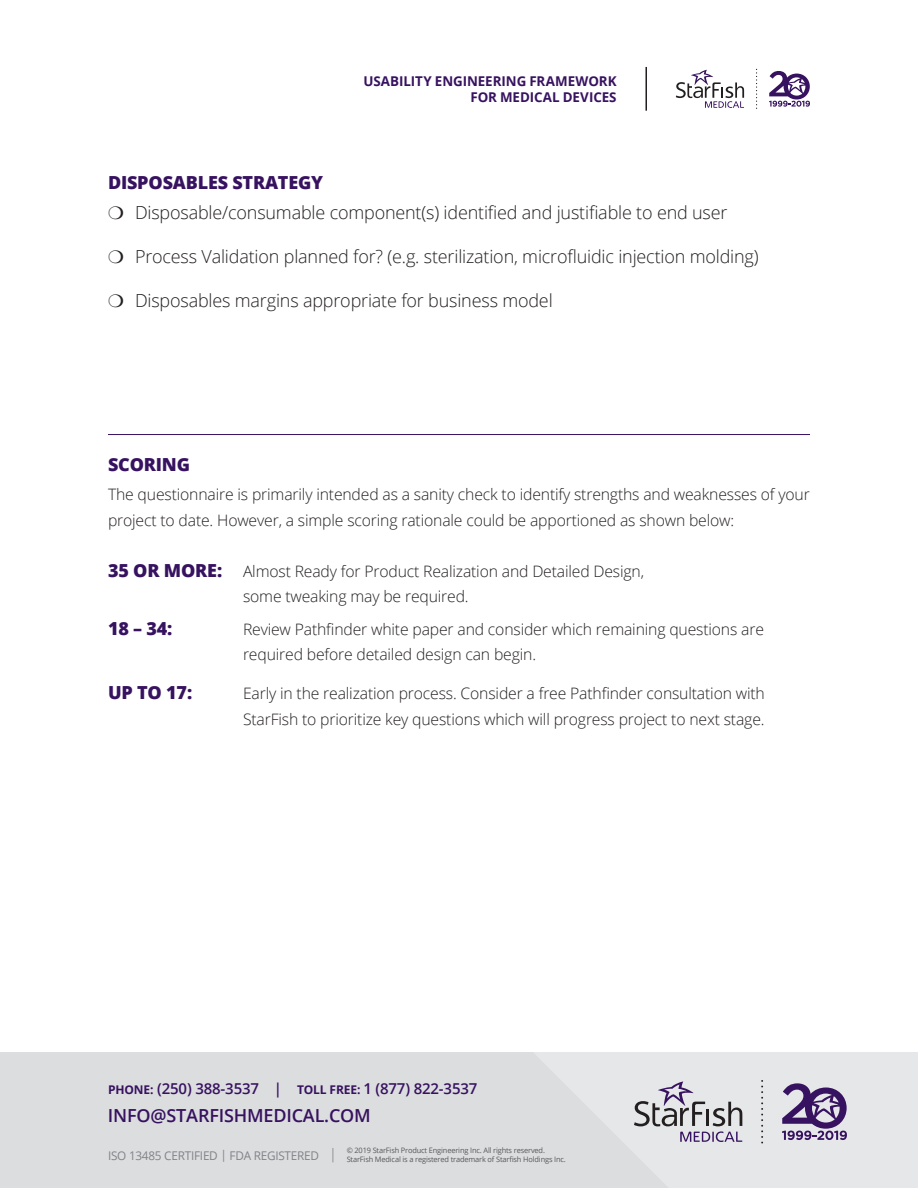
<style>
.page{position:relative;width:918px;height:1188px;background:#fff}
.page>*{position:absolute;margin:0;border:0;box-sizing:border-box;transform-origin:0 0}
.t1{font:300 18px/29.2px "Open Sans";letter-spacing:-.01em;color:#231f20}
.t2{font:600 18px "Open Sans";letter-spacing:-.01em;color:#371260}
.t3{font:800 18px "Open Sans";letter-spacing:-.01em;color:#371260}
.t4{font:300 15.75px/25.5px "Open Sans";letter-spacing:-.01em;color:#231f20}
.t5{font:600 15px "Open Sans";letter-spacing:-.01em;color:#371260}
.t6{font:700 13.5px/16.2px "Open Sans";letter-spacing:-.005em;color:#371260;text-align:right}
.t7{font:12px "Open Sans";letter-spacing:-.02em;color:#808285}
.t8{font:7.5px/9px "Open Sans";letter-spacing:-.02em;color:#57585a}
.s1{font-weight:800;color:#371260}
.s2{font-weight:800;font-size:18px;color:#371260}
.s3{font-weight:700;font-size:12px}
</style>
<div class="page">
<div style="left:0;top:990px;width:732px;height:198px;background:#dcdddf"></div>
<div style="left:732px;top:1052px;width:186px;height:136px;background:#e6e7e9"></div>
<svg style="left:634px;top:1081px;width:108px;height:61px"></svg>
<svg style="left:782px;top:1083px;width:65px;height:57px;background:#9281a7"></svg>
<svg style="left:761px;top:1080px;width:2px;height:63px"></svg>
<svg style="left:333px;top:1148px;width:1px;height:14px"></svg>
<div style="left:0;top:645px;width:918px;height:407px;background:#fff"></div>
<svg style="left:676px;top:70px;width:68px;height:38px"></svg>
<svg style="left:769px;top:71px;width:41px;height:36px"></svg>
<svg style="left:756px;top:69px;width:1px;height:40px"></svg>
<hr style="left:645px;top:67px;width:2px;height:44px;background:#231f20">
<hr style="left:108px;top:434px;width:702px;height:1px;background:#371260">
<p class="t6" style="left:363px;top:73px;width:255px">USABILITY ENGINEERING FRAMEWORK<br>FOR MEDICAL DEVICES</p>
<p class="t1" style="left:108px;top:168px;width:621px"><span class="s1">DISPOSABLES STRATEGY<br></span>❍ Disposable/consumable component(s) identified and justifiable to end user</p>
<p class="t1" style="left:108px;top:241px;width:652px">❍ Process Validation planned for? (e.g. sterilization, microfluidic injection molding)</p>
<p class="t1" style="left:108px;top:286px;width:446px">❍ Disposables margins appropriate for business model</p>
<p class="t3" style="left:108px;top:451px;width:84px">SCORING</p>
<p class="t4" style="left:108px;top:481px;width:703px">The questionnaire is primarily intended as a sanity check to identify strengths and weaknesses of your project to date. However, a simple scoring rationale could be apportioned as shown below:</p>
<p class="t4" style="left:243px;top:558px;width:403px;text-indent:-135px"><span class="s2">35 OR MORE:</span> Almost Ready for Product Realization and Detailed Design, some tweaking may be required.</p>
<p class="t3" style="left:108px;top:614px;width:66px">18 – 34:</p>
<p class="t4" style="left:243px;top:616px;width:523px">Review Pathfinder white paper and consider which remaining questions are required before detailed design can begin.</p>
<p class="t3" style="left:108px;top:679px;width:86px">UP TO 17:</p>
<p class="t4" style="left:243px;top:680px;width:523px">Early in the realization process. Consider a free Pathfinder consultation with<br>StarFish to prioritize key questions which will progress project to next stage.</p>
<p class="t5" style="left:108px;top:1078px;width:371px"><span class="s3">PHONE:</span> (250) 388-3537 | <span class="s3">TOLL FREE:</span> 1 (877) 822-3537</p>
<p class="t2" style="left:108px;top:1103px;width:264px">INFO@STARFISHMEDICAL.COM</p>
<p class="t7" style="left:108px;top:1147px;width:213px">ISO 13485 CERTIFIED | FDA REGISTERED</p>
<p class="t8" style="left:347px;top:1146px;width:221px">© 2019 StarFish Product Engineering Inc. All rights reserved.<br>StarFish Medical is a registered trademark of Starfish Holdings Inc.</p>
</div>
